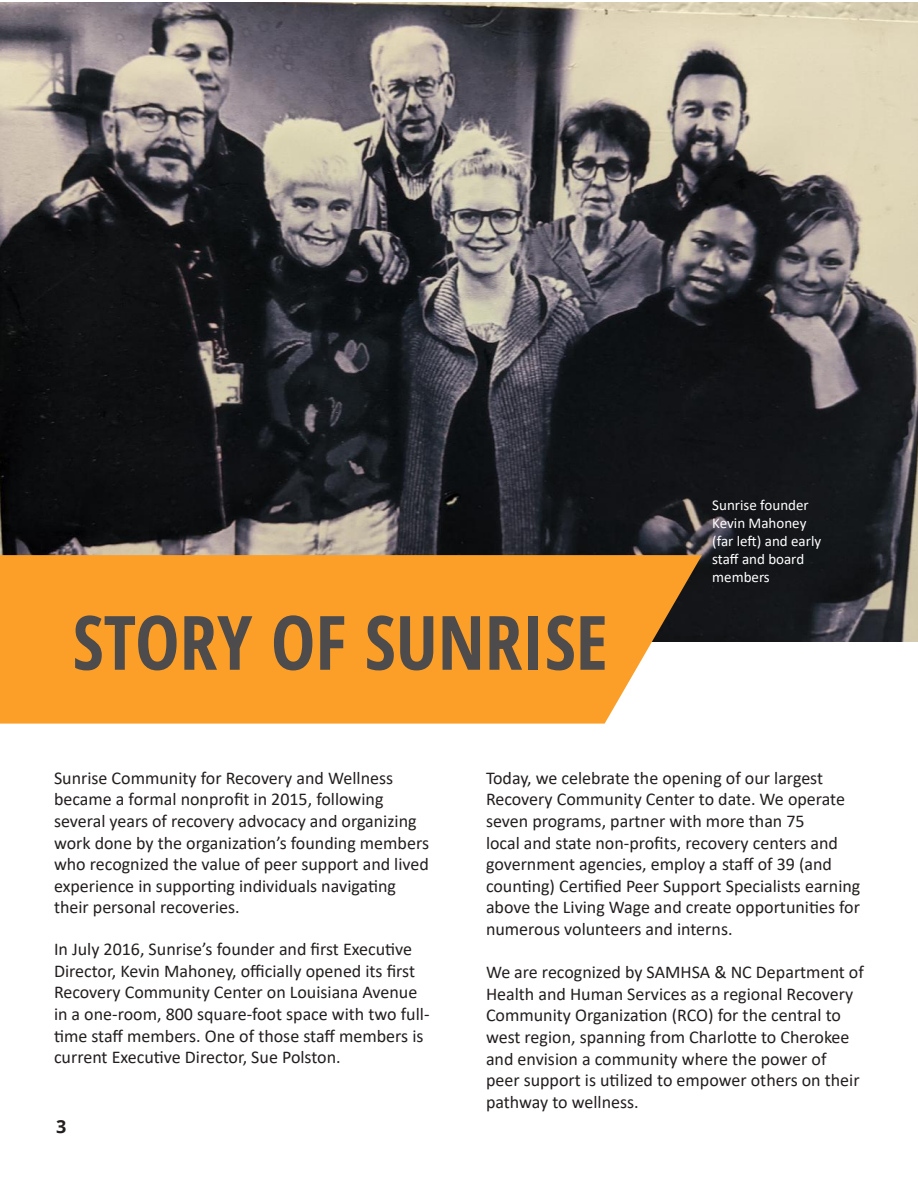
<style>
.page{position:relative;width:918px;height:1188px;background:#fff}
.page>*{position:absolute;margin:0;border:0;box-sizing:border-box;transform-origin:0 0}
.t1{font:700 condensed 75px "Open Sans";color:#4e4b4c}
.t2{font:18px/21.6px "Calibri";color:#241f1f}
.t3{font:700 18px "Open Sans";color:#241f1f}
.t4{font:15px/18px "Calibri";color:#fff}
</style>
<div class="page">
<img style="left:0;top:2px;width:918px;height:639px">
<svg style="left:0;top:555px;width:702px;height:169px;background:#f7a133"></svg>
<h1 class="t1" style="left:73px;top:590px;width:537px">STORY OF SUNRISE</h1>
<p class="t4" style="left:712px;top:496px;width:111px">Sunrise founder<br>Kevin Mahoney (far left) and early staff and board members</p>
<p class="t2" style="left:54px;top:766px;width:377px">Sunrise Community for Recovery and Wellness became a formal nonprofit in 2015, following several years of recovery advocacy and organizing work done by the organization’s founding members who recognized the value of peer support and lived experience in supporting individuals navigating their personal recoveries.</p>
<p class="t2" style="left:54px;top:938px;width:377px">In July 2016, Sunrise’s founder and first Executive Director, Kevin Mahoney, officially opened its first Recovery Community Center on Louisiana Avenue in a one-room, 800 square-foot space with two full&shy;time staff members. One of those staff members is current Executive Director, Sue Polston.</p>
<p class="t3" style="left:56px;top:1114px;width:12px">3</p>
<p class="t2" style="left:486px;top:766px;width:376px">Today, we celebrate the opening of our largest Recovery Community Center to date. We operate seven programs, partner with more than 75<br>local and state non-profits, recovery centers and government agencies, employ a staff of 39 (and counting) Certified Peer Support Specialists earning above the Living Wage and create opportunities for numerous volunteers and interns.</p>
<p class="t2" style="left:486px;top:961px;width:379px">We are recognized by SAMHSA &amp; NC Department of Health and Human Services as a regional Recovery Community Organization (RCO) for the central to west region, spanning from Charlotte to Cherokee and envision a community where the power of peer support is utilized to empower others on their pathway to wellness.</p>
</div>
